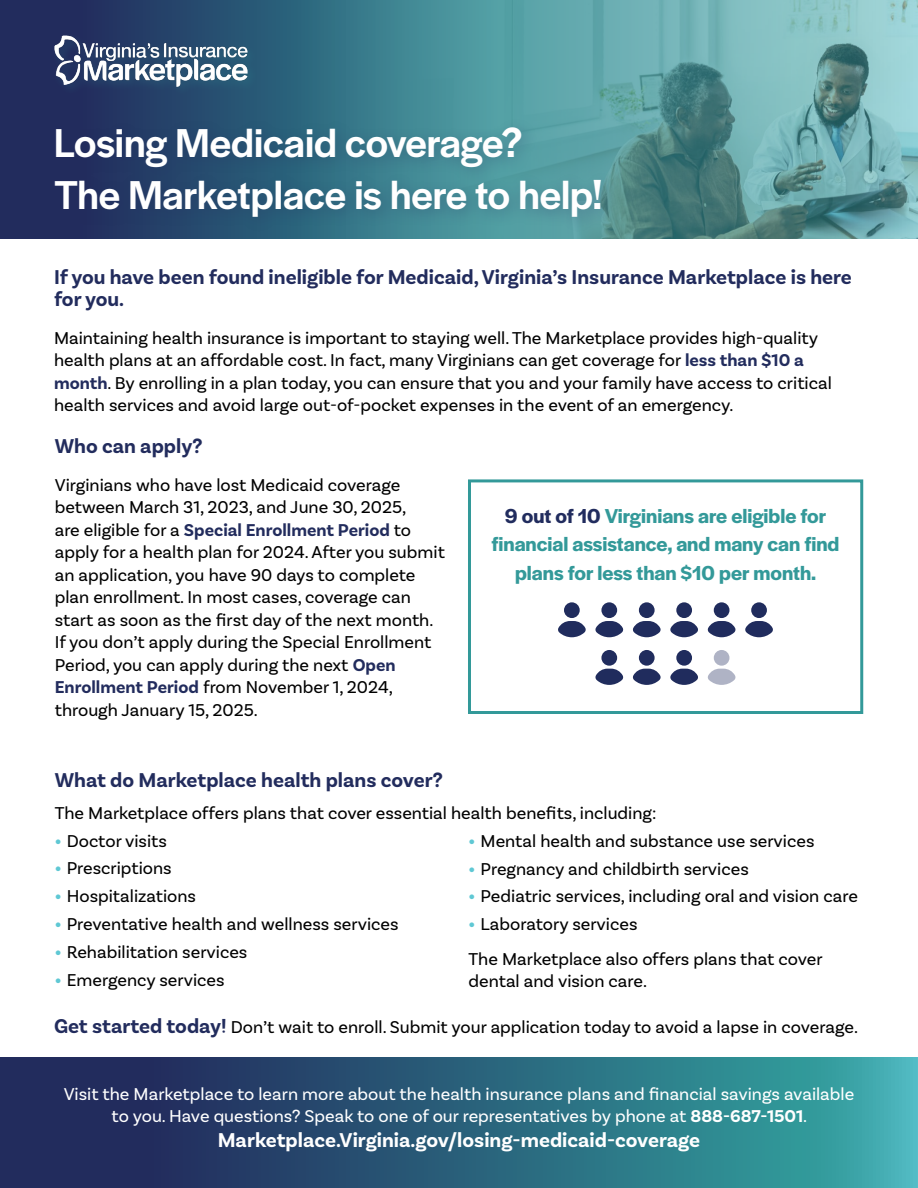
<style>
.page{position:relative;width:918px;height:1188px;background:#fff}
.page>*{position:absolute;margin:0;border:0;box-sizing:border-box;transform-origin:0 0}
.t1{font:500 42px/52.5px "Halyard Display";color:#fff}
.t2{font:700 21px/22.5px "Basic Sans";color:#222c5d}
.t3{font:600 21px/28.5px "Halyard Display";color:#399;text-align:center}
.t4{font:700 21px "Basic Sans";color:#fff}
.t5{font:18px/22.5px "Basic Sans";color:#000}
.t6{font:18px/21.3px "Basic Sans";color:#fff;text-align:center}
.s1{font-weight:700;color:#222c5d}
.s2{color:#212c5e}
.s3{font-weight:700;color:#5fc8d4}
.s4{font-weight:700;font-size:21px;color:#222c5d}
.s5{font-weight:700}
</style>
<div class="page">
<svg style="left:0;top:0;width:918px;height:238px;background:#538995"></svg>
<svg style="left:0;top:1058px;width:918px;height:130px;background:#2b627c"></svg>
<div style="left:51px;top:32px;width:208px;height:66px;background:#319899;opacity:.25"></div>
<img style="left:48px;top:28px;width:205px;height:67px">
<div style="left:45px;top:118px;width:573px;height:116px;background:#222c5d;opacity:.3"></div>
<div style="left:468px;top:479px;width:395px;height:235px;background:#fff;border:3px solid #399"></div>
<div style="left:564px;top:602px;width:16px;height:16px;background:#202c5d;border-radius:50%"></div>
<svg style="left:558px;top:621px;width:28px;height:16px"></svg>
<div style="left:601px;top:602px;width:16px;height:16px;background:#202c5d;border-radius:50%"></div>
<svg style="left:595px;top:621px;width:29px;height:16px"></svg>
<div style="left:639px;top:602px;width:16px;height:16px;background:#202c5d;border-radius:50%"></div>
<svg style="left:633px;top:621px;width:28px;height:16px"></svg>
<div style="left:676px;top:602px;width:16px;height:16px;background:#202c5d;border-radius:50%"></div>
<svg style="left:670px;top:621px;width:28px;height:16px"></svg>
<div style="left:714px;top:602px;width:15px;height:16px;background:#202c5d;border-radius:50%"></div>
<svg style="left:707px;top:621px;width:29px;height:16px"></svg>
<div style="left:751px;top:602px;width:16px;height:16px;background:#202c5d;border-radius:50%"></div>
<svg style="left:745px;top:621px;width:28px;height:16px"></svg>
<div style="left:601px;top:650px;width:16px;height:16px;background:#202c5d;border-radius:50%"></div>
<svg style="left:595px;top:669px;width:29px;height:16px"></svg>
<div style="left:639px;top:650px;width:16px;height:16px;background:#202c5d;border-radius:50%"></div>
<svg style="left:633px;top:669px;width:28px;height:16px"></svg>
<div style="left:676px;top:650px;width:16px;height:16px;background:#202c5d;border-radius:50%"></div>
<svg style="left:670px;top:669px;width:28px;height:16px"></svg>
<div style="left:714px;top:650px;width:15px;height:16px;background:#afb3c5;border-radius:50%"></div>
<svg style="left:707px;top:669px;width:29px;height:16px"></svg>
<h1 class="t1" style="left:54px;top:114px;width:550px">Losing Medicaid coverage?<br>The Marketplace is here to help!</h1>
<p class="t2" style="left:54px;top:265px;width:799px">If you have been found ineligible for Medicaid, Virginia’s Insurance Marketplace is here for you.</p>
<p class="t5" style="left:54px;top:326px;width:779px">Maintaining health insurance is important to staying well. The Marketplace provides high-quality health plans at an affordable cost. In fact, many Virginians can get coverage for <span class="s1">less than $10 a month</span>. By enrolling in a plan today, you can ensure that you and your family have access to critical health services and avoid large out-of-pocket expenses in the event of an emergency.</p>
<p class="t2" style="left:55px;top:435px;width:149px">Who can apply?</p>
<p class="t5" style="left:55px;top:473px;width:392px">Virginians who have lost Medicaid coverage between March 31, 2023, and June 30, 2025,<br>are eligible for a <span class="s1">Special Enrollment Period</span> to apply for a health plan for 2024. After you submit an application, you have 90 days to complete plan enrollment. In most cases, coverage can start as soon as the first day of the next month.<br>If you don’t apply during the Special Enrollment Period, you can apply during the next <span class="s1">Open Enrollment Period</span> from November 1, 2024, through January 15, 2025.</p>
<p class="t3" style="left:492px;top:500px;width:349px"><span class="s2">9 out of 10</span> Virginians are eligible for financial assistance, and many can find plans for less than $10 per month.</p>
<p class="t2" style="left:55px;top:769px;width:390px">What do Marketplace health plans cover?</p>
<p class="t5" style="left:55px;top:802px;width:603px">The Marketplace offers plans that cover essential health benefits, including:</p>
<p class="t5" style="left:55px;top:829px;width:114px"><span class="s3">•</span> Doctor visits</p>
<p class="t5" style="left:55px;top:857px;width:118px"><span class="s3">•</span> Prescriptions</p>
<p class="t5" style="left:55px;top:885px;width:143px"><span class="s3">•</span> Hospitalizations</p>
<p class="t5" style="left:55px;top:913px;width:345px"><span class="s3">•</span> Preventative health and wellness services</p>
<p class="t5" style="left:55px;top:940px;width:194px"><span class="s3">•</span> Rehabilitation services</p>
<p class="t5" style="left:55px;top:968px;width:171px"><span class="s3">•</span> Emergency services</p>
<p class="t5" style="left:469px;top:829px;width:347px"><span class="s3">•</span> Mental health and substance use services</p>
<p class="t5" style="left:469px;top:857px;width:282px"><span class="s3">•</span> Pregnancy and childbirth services</p>
<p class="t5" style="left:469px;top:885px;width:391px"><span class="s3">•</span> Pediatric services, including oral and vision care</p>
<p class="t5" style="left:469px;top:907px;width:355px;line-height:34.5px"><span class="s3">•</span> Laboratory services<br>The Marketplace also offers plans that cover</p>
<p class="t5" style="left:469px;top:970px;width:180px">dental and vision care.</p>
<p class="t5" style="left:54px;top:1016px;width:805px"><span class="s4">Get started today!</span> Don’t wait to enroll. Submit your application today to avoid a lapse in coverage.</p>
<p class="t6" style="left:64px;top:1083px;width:792px">Visit the Marketplace to learn more about the health insurance plans and financial savings available to you. Have questions? Speak to one of our representatives by phone at <span class="s5">888-687-1501</span>.</p>
<p class="t4" style="left:218px;top:1127px;width:484px">Marketplace.Virginia.gov/losing-medicaid-coverage</p>
</div>
